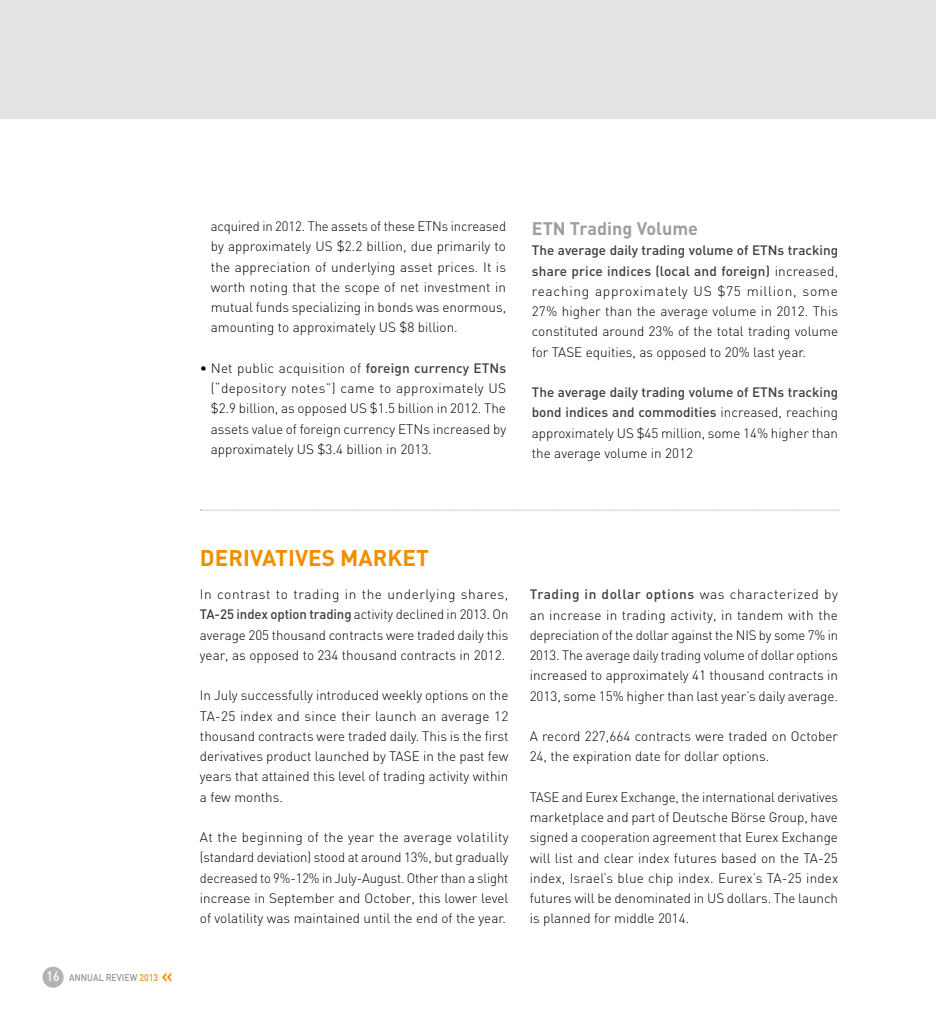
<style>
.page{position:relative;width:936px;height:1021px;background:#fff}
.page>*{position:absolute;margin:0;border:0;box-sizing:border-box;transform-origin:0 0}
.t1{font:700 22.5px "DIN";color:#f18e00}
.t2{font:700 18px "DIN";color:#9c9e9f}
.t3{font:300 13.5px/20.2px "DIN";color:#000;text-align:justify}
.t4{font:500 9.75px "DIN";color:#929395;scale:.9 1}
.s1{font-size:13.5px;color:#fff}
.s2{color:#f18e00}
.s3{font-weight:500;color:#3e3d40}
</style>
<div class="page">
<div style="left:43px;top:966px;width:21px;height:21px;background:#b1b3b4;border-radius:50%"></div>
<div style="left:0;top:0;width:935px;height:119px;background:#e3e4e4"></div>
<svg style="left:200px;top:509px;width:638px;height:1px"></svg>
<p class="t4" style="left:47px;top:970px;width:125px"><span class="s1">16</span> ANNUAL REVIEW <span class="s2">2013</span></p>
<p class="t3" style="left:211px;top:216px;width:297px">acquired in 2012. The assets of these ETNs increased by approximately US $2.2 billion, due primarily to the appreciation of underlying asset prices. It is worth noting that the scope of net investment in mutual funds specializing in bonds was enormous, amounting to approximately US $8 billion.</p>
<p class="t3" style="left:211px;top:358px;width:297px;text-indent:-11px">• Net public acquisition of <span class="s3">foreign currency ETNs </span>(“depository notes”) came to approximately US $2.9 billion, as opposed US $1.5 billion in 2012. The assets value of foreign currency ETNs increased by approximately US $3.4 billion in 2013.</p>
<h2 class="t2" style="left:531px;top:217px;width:168px">ETN Trading Volume</h2>
<p class="t3" style="left:531px;top:240px;width:308px"><span class="s3">The average daily trading volume of ETNs tracking share price indices (local and foreign)</span> increased, reaching approximately US $75 million, some 27% higher than the average volume in 2012. This constituted around 23% of the total trading volume for TASE equities, as opposed to 20% last year.</p>
<p class="t3" style="left:531px;top:382px;width:308px"><span class="s3">The average daily trading volume of ETNs tracking bond indices and commodities</span> increased, reaching approximately US $45 million, some 14% higher than the average volume in 2012</p>
<h1 class="t1" style="left:200px;top:543px;width:230px">DERIVATIVES MARKET</h1>
<p class="t3" style="left:200px;top:584px;width:310px">In contrast to trading in the underlying shares, <span class="s3">TA-25 index option trading</span> activity declined in 2013. On average 205 thousand contracts were traded daily this year, as opposed to 234 thousand contracts in 2012.</p>
<p class="t3" style="left:200px;top:685px;width:310px">In July successfully introduced weekly options on the TA-25 index and since their launch an average 12 thousand contracts were traded daily. This is the first derivatives product launched by TASE in the past few years that attained this level of trading activity within a few months.</p>
<p class="t3" style="left:200px;top:827px;width:310px">At the beginning of the year the average volatility (standard deviation) stood at around 13%, but gradually decreased to 9%-12% in July-August. Other than a slight increase in September and October, this lower level of volatility was maintained until the end of the year.</p>
<p class="t3" style="left:529px;top:584px;width:310px"><span class="s3">Trading in dollar options</span> was characterized by an increase in trading activity, in tandem with the depreciation of the dollar against the NIS by some 7% in 2013. The average daily trading volume of dollar options increased to approximately 41 thousand contracts in 2013, some 15% higher than last year’s daily average.</p>
<p class="t3" style="left:529px;top:726px;width:310px">A record 227,664 contracts were traded on October<br>24, the expiration date for dollar options.</p>
<p class="t3" style="left:529px;top:786px;width:310px">TASE and Eurex Exchange, the international derivatives marketplace and part of Deutsche Börse Group, have signed a cooperation agreement that Eurex Exchange will list and clear index futures based on the TA-25 index, Israel’s blue chip index. Eurex’s TA-25 index futures will be denominated in US dollars. The launch is planned for middle 2014.</p>
</div>
